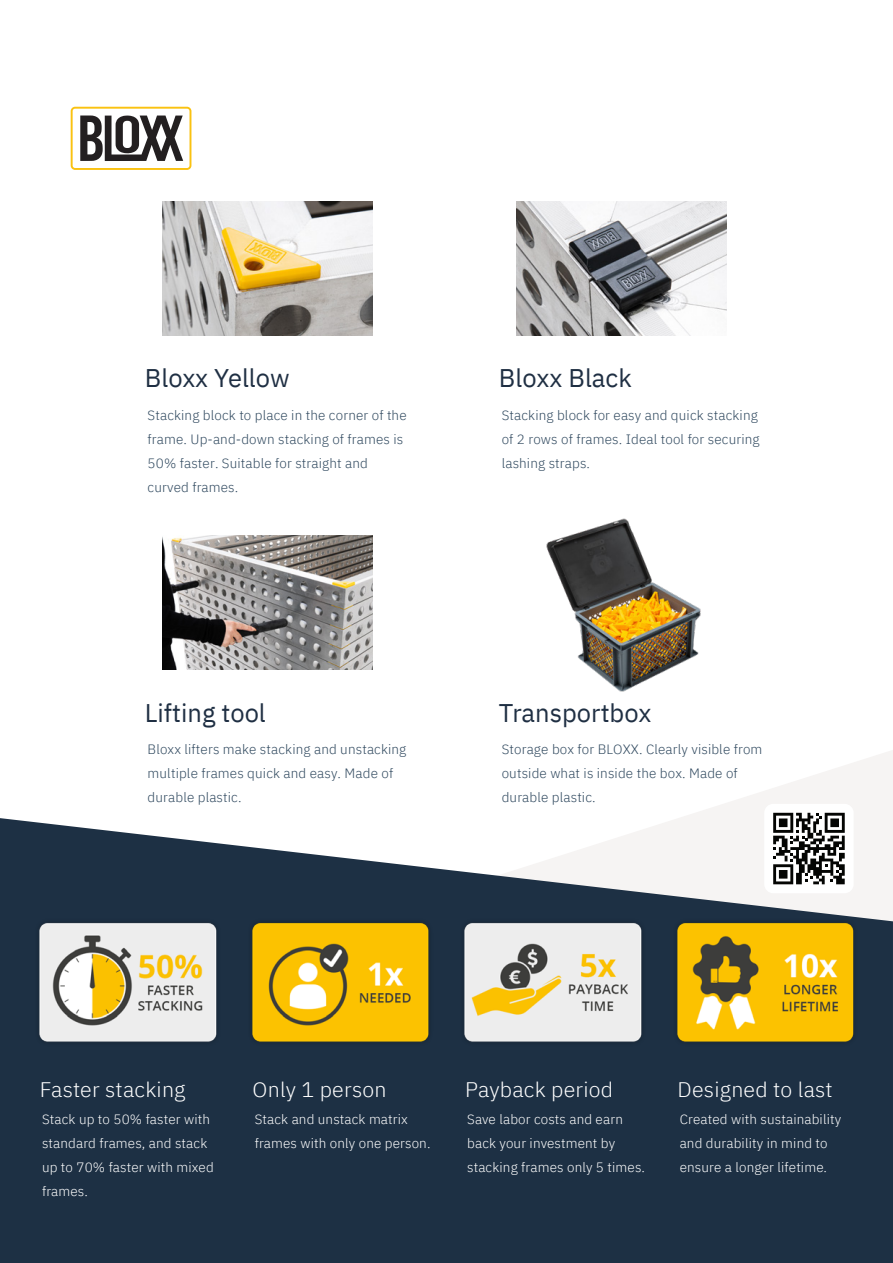
<style>
.page{position:relative;width:893px;height:1263px;background:#fff}
.page>*{position:absolute;margin:0;border:0;box-sizing:border-box;transform-origin:0 0}
.t1{font:25.5px "IBM Plex Sans";color:#1f2f43}
.t2{font:300 21px "IBM Plex Sans";letter-spacing:.01em;color:#fff}
.t3{font:300 13.5px/24px "IBM Plex Sans";letter-spacing:.01em;color:#2f485e}
.t4{font:300 13.5px/24px "IBM Plex Sans";letter-spacing:.01em;color:#fff}
</style>
<div class="page">
<svg style="left:681px;top:750px;width:212px;height:68px"></svg>
<svg style="left:0;top:818px;width:893px;height:445px;background:#3a4b5c"></svg>
<img style="left:669px;top:917px;width:192px;height:130px">
<img style="left:457px;top:917px;width:191px;height:130px">
<img style="left:244px;top:917px;width:192px;height:130px">
<img style="left:32px;top:917px;width:191px;height:130px">
<img style="left:163px;top:201px;width:210px;height:135px">
<img style="left:517px;top:201px;width:210px;height:135px">
<img style="left:163px;top:535px;width:210px;height:135px">
<img style="left:546px;top:518px;width:155px;height:174px">
<svg style="left:71px;top:107px;width:120px;height:63px"></svg>
<svg style="left:764px;top:804px;width:90px;height:89px"></svg>
<h1 class="t1" style="left:145px;top:359px;width:146px">Bloxx Yellow</h1>
<p class="t3" style="left:148px;top:402px;width:261px">Stacking block to place in the corner of the frame. Up-and-down stacking of frames is 50% faster. Suitable for straight and curved frames.</p>
<h1 class="t1" style="left:145px;top:693px;width:123px">Lifting tool</h1>
<p class="t3" style="left:148px;top:736px;width:260px">Bloxx lifters make stacking and unstacking multiple frames quick and easy. Made of durable plastic.</p>
<h1 class="t1" style="left:499px;top:359px;width:134px">Bloxx Black</h1>
<p class="t3" style="left:502px;top:402px;width:259px">Stacking block for easy and quick stacking of 2 rows of frames. Ideal tool for securing lashing straps.</p>
<h1 class="t1" style="left:499px;top:693px;width:154px">Transportbox</h1>
<p class="t3" style="left:502px;top:736px;width:262px">Storage box for BLOXX. Clearly visible from outside what is inside the box. Made of durable plastic.</p>
<h2 class="t2" style="left:40px;top:1073px;width:147px">Faster stacking</h2>
<p class="t4" style="left:42px;top:1106px;width:173px">Stack up to 50% faster with standard frames, and stack up to 70% faster with mixed frames.</p>
<h2 class="t2" style="left:253px;top:1073px;width:135px">Only 1 person</h2>
<p class="t4" style="left:255px;top:1106px;width:177px">Stack and unstack matrix frames with only one person.</p>
<h2 class="t2" style="left:465px;top:1073px;width:150px">Payback period</h2>
<p class="t4" style="left:467px;top:1106px;width:179px">Save labor costs and earn back your investment by stacking frames only 5 times.</p>
<h2 class="t2" style="left:678px;top:1073px;width:157px">Designed to last</h2>
<p class="t4" style="left:680px;top:1106px;width:163px">Created with sustainability and durability in mind to ensure a longer lifetime.</p>
</div>
